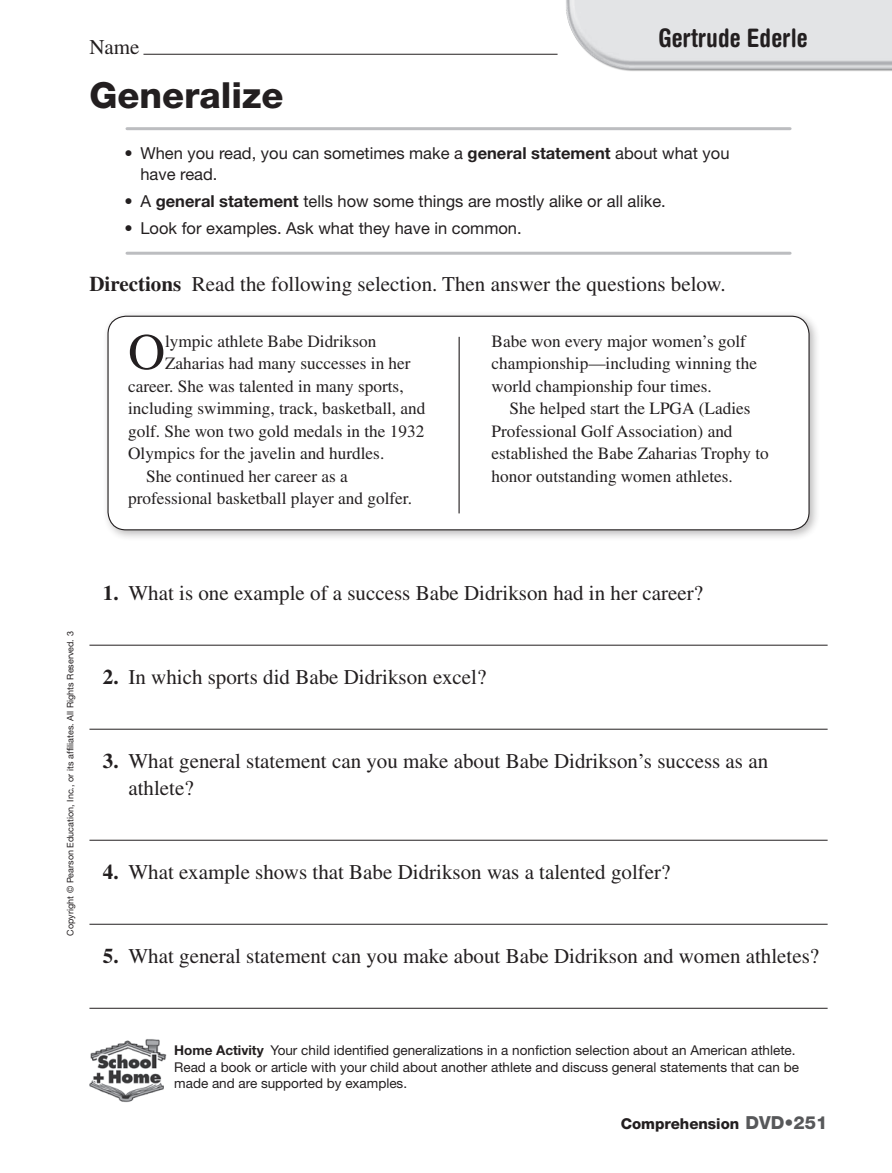
<style>
.page{position:relative;width:892px;height:1173px;background:#fff}
.page>*{position:absolute;margin:0;border:0;box-sizing:border-box;transform-origin:0 0}
.t1{font:51.3px "Times LT Std";color:#231f20}
.t2{font:800 36px "Helvetica Neue LT Std";color:#231f20}
.t3{font:700 condensed 25.5px "Helvetica Rounded LT Std";color:#231f20}
.t4{font:21px/27px "Times LT Std";color:#231f20}
.t5{font:17.25px "Times LT Std";color:#231f20}
.t6{font:16.5px/21px "Helvetica Neue LT Std";color:#231f20}
.t7{font:800 15px "Helvetica Neue LT Std";color:#231f20}
.t8{font:13.5px/16.5px "Helvetica Neue LT Std";color:#231f20}
.t9{font:9px "Helvetica Neue LT Std";color:#231f20}
.s1{font-weight:700}
.s2{font-size:18px;color:#57585a}
</style>
<div class="page">
<img style="left:554px;top:0;width:338px;height:71px">
<img style="left:89px;top:1039px;width:78px;height:64px">
<hr style="left:143px;top:54px;width:414px;height:1px;background:#231f20">
<hr style="left:89px;top:645px;width:738px;height:1px;background:#231f20">
<hr style="left:89px;top:729px;width:738px;height:1px;background:#231f20">
<hr style="left:89px;top:840px;width:738px;height:1px;background:#231f20">
<hr style="left:89px;top:924px;width:738px;height:1px;background:#231f20">
<hr style="left:89px;top:1008px;width:738px;height:1px;background:#231f20">
<hr style="left:127px;top:127px;width:663px;height:3px;background:#bcbdc0">
<hr style="left:127px;top:252px;width:663px;height:3px;background:#bcbdc0">
<div style="left:102px;top:310px;width:718px;height:231px;background:#231f20;opacity:.3"></div>
<div style="left:108px;top:316px;width:701px;height:214px;background:#fff;border-radius:18px"></div>
<div style="left:107px;top:316px;width:702px;height:214px;border:1px solid #231f20;border-radius:18px"></div>
<hr style="left:458px;top:337px;width:2px;height:176px;background:#231f20">
<p class="t4" style="left:89px;top:33px;width:52px">Name</p>
<p class="t3" style="left:658px;top:23px;width:151px">Gertrude Ederle</p>
<p class="t2" style="left:89px;top:73px;width:196px">Generalize</p>
<p class="t6" style="left:140px;top:142px;width:590px;text-indent:-16px">• When you read, you can sometimes make a <span class="s1">general statement</span> about what you have read.</p>
<p class="t6" style="left:124px;top:190px;width:543px">• A <span class="s1">general statement</span> tells how some things are mostly alike or all alike.</p>
<p class="t6" style="left:124px;top:217px;width:399px">• Look for examples. Ask what they have in common.</p>
<p class="t4" style="left:89px;top:270px;width:638px"><span class="s1">Directions</span> Read the following selection. Then answer the questions below.</p>
<p class="t1" style="left:128px;top:323px;width:38px">O</p>
<p class="t5" style="left:165px;top:331px;width:213px">lympic athlete Babe Didrikson</p>
<p class="t5" style="left:491px;top:331px;width:256px">Babe won every major women’s golf</p>
<p class="t5" style="left:491px;top:353px;width:267px">championship—including winning the</p>
<p class="t5" style="left:491px;top:376px;width:222px">world championship four times.</p>
<p class="t5" style="left:509px;top:398px;width:242px">She helped start the LPGA (Ladies</p>
<p class="t5" style="left:491px;top:421px;width:242px">Professional Golf Association) and</p>
<p class="t5" style="left:491px;top:443px;width:279px">established the Babe Zaharias Trophy to</p>
<p class="t5" style="left:491px;top:466px;width:243px">honor outstanding women athletes.</p>
<p class="t5" style="left:165px;top:354px;width:247px">Zaharias had many successes in her</p>
<p class="t5" style="left:128px;top:376px;width:277px">career. She was talented in many sports,</p>
<p class="t5" style="left:128px;top:399px;width:299px">including swimming, track, basketball, and</p>
<p class="t5" style="left:128px;top:421px;width:298px">golf. She won two gold medals in the 1932</p>
<p class="t5" style="left:128px;top:443px;width:258px">Olympics for the javelin and hurdles.</p>
<p class="t5" style="left:146px;top:466px;width:203px">She continued her career as a</p>
<p class="t5" style="left:128px;top:488px;width:285px">professional basketball player and golfer.</p>
<p class="t9" style="left:65px;top:935px;width:306px;rotate:-90deg">Copyright © Pearson Education, Inc., or its affiliates. All Rights Reserved. 3</p>
<p class="t4" style="left:103px;top:579px;width:602px"><span class="s1">1.</span> What is one example of a success Babe Didrikson had in her career?</p>
<p class="t4" style="left:103px;top:663px;width:385px"><span class="s1">2.</span> In which sports did Babe Didrikson excel?</p>
<p class="t4" style="left:128px;top:747px;width:641px;text-indent:-25px"><span class="s1">3.</span> What general statement can you make about Babe Didrikson’s success as an athlete?</p>
<p class="t4" style="left:103px;top:858px;width:569px"><span class="s1">4.</span> What example shows that Babe Didrikson was a talented golfer?</p>
<p class="t4" style="left:103px;top:942px;width:718px"><span class="s1">5.</span> What general statement can you make about Babe Didrikson and women athletes?</p>
<p class="t8" style="left:174px;top:1042px;width:626px"><span class="s1">Home Activity</span> Your child identified generalizations in a nonfiction selection about an American athlete.<br>Read a book or article with your child about another athlete and discuss general statements that can be made and are supported by examples.</p>
<p class="t7" style="left:621px;top:1115px;width:208px">Comprehension <span class="s2">DVD•251</span></p>
</div>
